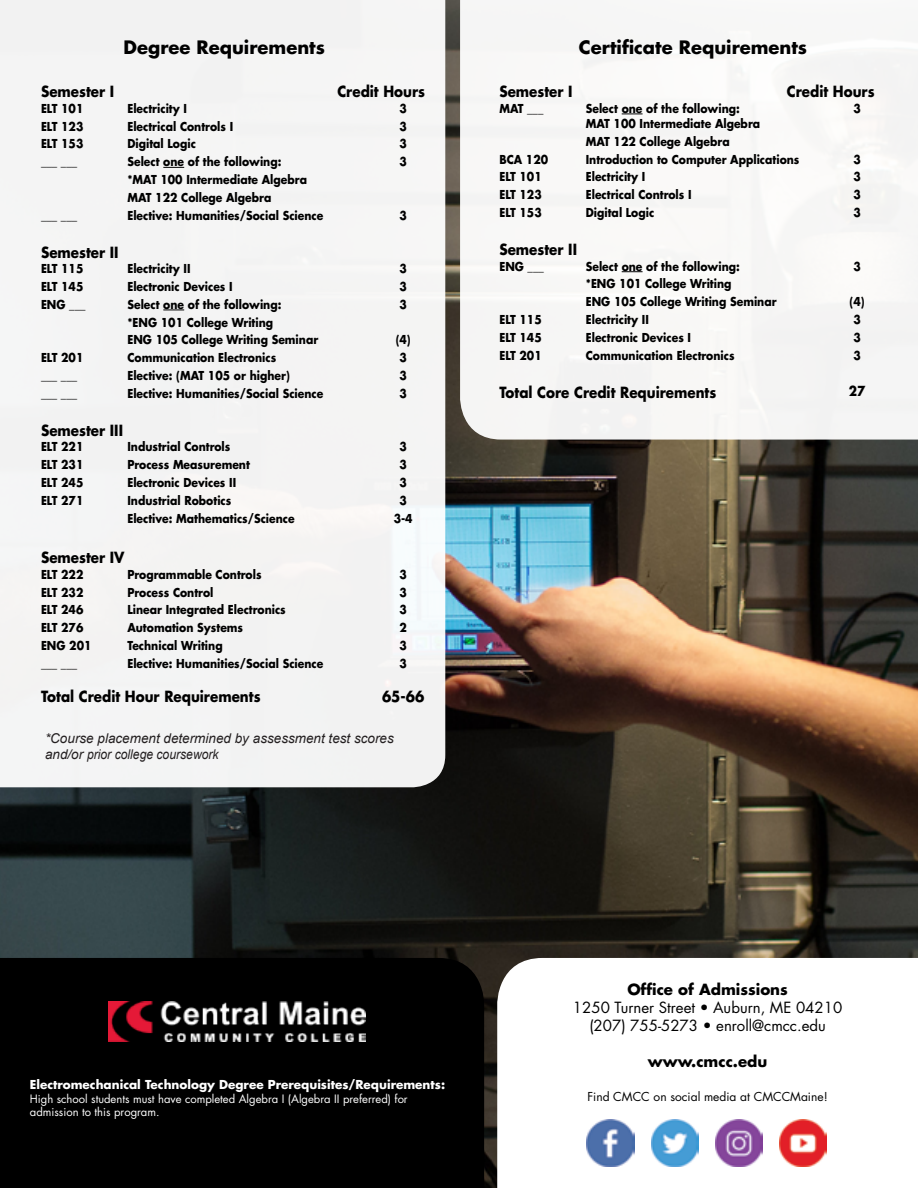
<style>
.page{position:relative;width:918px;height:1188px;background:#fff}
.page>*{position:absolute;margin:0;border:0;box-sizing:border-box;transform-origin:0 0}
.t1{font:700 18px "Futura LT";color:#000}
.Semester_Header{font:700 15px "Futura LT";color:#000;scale:.9 1}
.t2{font:15px "Futura LT";color:#000}
.Semester_Header-2{font:700 15px "Futura LT";color:#000}
.Subheading_Text{font:italic 13.5px/16.2px "Arial";color:#231f20}
.Semester_Header-3{font:700 13.5px "Futura LT";color:#000;scale:.9 1}
.Table_Text{font:700 12px "Futura LT";color:#000;scale:.9 1}
.t3{font:700 12px "Futura LT";color:#fff}
.t4{font:12px "Futura LT";color:#000}
.t5{font:11.25px/13.5px "Futura LT";color:#fff}
</style>
<div class="page">
<img style="left:0;top:0;width:918px;height:1188px">
<div style="left:0;top:0;width:445px;height:787px;background:#f4f4f3"></div>
<div style="left:0;top:958px;width:484px;height:230px;background:#000"></div>
<svg style="left:497px;top:958px;width:421px;height:230px"></svg>
<img style="left:587px;top:1119px;width:47px;height:48px">
<img style="left:651px;top:1119px;width:47px;height:48px">
<img style="left:715px;top:1119px;width:48px;height:48px">
<img style="left:780px;top:1119px;width:47px;height:48px">
<img style="left:109px;top:1001px;width:257px;height:41px">
<div style="left:460px;top:0;width:458px;height:440px;background:#f7f7f6"></div>
<svg style="left:622px;top:114px;width:21px;height:1px"></svg>
<svg style="left:622px;top:271px;width:21px;height:1px"></svg>
<svg style="left:163px;top:167px;width:21px;height:1px"></svg>
<svg style="left:163px;top:310px;width:21px;height:1px"></svg>
<p class="t1" style="left:124px;top:35px;width:203px">Degree Requirements</p>
<p class="t1" style="left:579px;top:35px;width:230px">Certificate Requirements</p>
<p class="Semester_Header" style="left:499px;top:82px;width:83px">Semester I</p>
<p class="Semester_Header" style="left:787px;top:82px;width:99px">Credit Hours</p>
<p class="Table_Text" style="left:499px;top:100px;width:50px">MAT ___</p>
<p class="Table_Text" style="left:586px;top:100px;width:173px">Select one of the following:</p>
<p class="Table_Text" style="left:853px;top:100px;width:10px">3</p>
<p class="Table_Text" style="left:586px;top:115px;width:195px">MAT 100 Intermediate Algebra</p>
<p class="Table_Text" style="left:586px;top:133px;width:162px">MAT 122 College Algebra</p>
<p class="Table_Text" style="left:499px;top:151px;width:56px">BCA 120</p>
<p class="Table_Text" style="left:586px;top:151px;width:239px">Introduction to Computer Applications</p>
<p class="Table_Text" style="left:853px;top:151px;width:10px">3</p>
<p class="Table_Text" style="left:499px;top:169px;width:49px">ELT 101</p>
<p class="Table_Text" style="left:586px;top:169px;width:68px">Electricity I</p>
<p class="Table_Text" style="left:853px;top:169px;width:10px">3</p>
<p class="Table_Text" style="left:499px;top:187px;width:49px">ELT 123</p>
<p class="Table_Text" style="left:586px;top:187px;width:119px">Electrical Controls I</p>
<p class="Table_Text" style="left:853px;top:187px;width:10px">3</p>
<p class="Table_Text" style="left:499px;top:205px;width:49px">ELT 153</p>
<p class="Table_Text" style="left:586px;top:205px;width:78px">Digital Logic</p>
<p class="Table_Text" style="left:853px;top:205px;width:10px">3</p>
<p class="Semester_Header" style="left:499px;top:240px;width:88px">Semester II</p>
<p class="Table_Text" style="left:499px;top:258px;width:51px">ENG ___</p>
<p class="Table_Text" style="left:586px;top:258px;width:173px">Select one of the following:</p>
<p class="Table_Text" style="left:853px;top:258px;width:10px">3</p>
<p class="Table_Text" style="left:586px;top:276px;width:163px">*ENG 101 College Writing</p>
<p class="Table_Text" style="left:586px;top:294px;width:214px">ENG 105 College Writing Seminar</p>
<p class="Table_Text" style="left:850px;top:294px;width:18px">(4)</p>
<p class="Table_Text" style="left:499px;top:312px;width:49px">ELT 115</p>
<p class="Table_Text" style="left:586px;top:312px;width:72px">Electricity II</p>
<p class="Table_Text" style="left:853px;top:312px;width:10px">3</p>
<p class="Table_Text" style="left:499px;top:329px;width:49px">ELT 145</p>
<p class="Table_Text" style="left:586px;top:329px;width:119px">Electronic Devices I</p>
<p class="Table_Text" style="left:853px;top:329px;width:10px">3</p>
<p class="Table_Text" style="left:499px;top:347px;width:49px">ELT 201</p>
<p class="Table_Text" style="left:586px;top:347px;width:167px">Communication Electronics</p>
<p class="Table_Text" style="left:853px;top:347px;width:10px">3</p>
<p class="Semester_Header" style="left:499px;top:382px;width:243px">Total Core Credit Requirements</p>
<p class="Semester_Header-3" style="left:849px;top:382px;width:20px">27</p>
<p class="Semester_Header" style="left:41px;top:82px;width:83px">Semester I</p>
<p class="Semester_Header" style="left:337px;top:82px;width:99px">Credit Hours</p>
<p class="Table_Text" style="left:41px;top:100px;width:49px">ELT 101</p>
<p class="Table_Text" style="left:127px;top:100px;width:68px">Electricity I</p>
<p class="Table_Text" style="left:399px;top:100px;width:10px">3</p>
<p class="Table_Text" style="left:41px;top:118px;width:49px">ELT 123</p>
<p class="Table_Text" style="left:127px;top:118px;width:119px">Electrical Controls I</p>
<p class="Table_Text" style="left:399px;top:118px;width:10px">3</p>
<p class="Table_Text" style="left:41px;top:136px;width:49px">ELT 153</p>
<p class="Table_Text" style="left:127px;top:136px;width:78px">Digital Logic</p>
<p class="Table_Text" style="left:399px;top:136px;width:10px">3</p>
<p class="Table_Text" style="left:41px;top:154px;width:42px">___ ___</p>
<p class="Table_Text" style="left:127px;top:154px;width:173px">Select one of the following:</p>
<p class="Table_Text" style="left:399px;top:154px;width:10px">3</p>
<p class="Table_Text" style="left:127px;top:172px;width:201px">*MAT 100 Intermediate Algebra</p>
<p class="Table_Text" style="left:127px;top:189px;width:162px">MAT 122 College Algebra</p>
<p class="Table_Text" style="left:41px;top:207px;width:42px">___ ___</p>
<p class="Table_Text" style="left:127px;top:207px;width:219px">Elective: Humanities/Social Science</p>
<p class="Table_Text" style="left:399px;top:207px;width:10px">3</p>
<p class="Semester_Header" style="left:41px;top:242px;width:88px">Semester II</p>
<p class="Table_Text" style="left:41px;top:261px;width:49px">ELT 115</p>
<p class="Table_Text" style="left:127px;top:261px;width:72px">Electricity II</p>
<p class="Table_Text" style="left:399px;top:261px;width:10px">3</p>
<p class="Table_Text" style="left:41px;top:278px;width:49px">ELT 145</p>
<p class="Table_Text" style="left:127px;top:278px;width:119px">Electronic Devices I</p>
<p class="Table_Text" style="left:399px;top:278px;width:10px">3</p>
<p class="Table_Text" style="left:41px;top:296px;width:51px">ENG ___</p>
<p class="Table_Text" style="left:127px;top:296px;width:173px">Select one of the following:</p>
<p class="Table_Text" style="left:399px;top:296px;width:10px">3</p>
<p class="Table_Text" style="left:127px;top:314px;width:163px">*ENG 101 College Writing</p>
<p class="Table_Text" style="left:127px;top:332px;width:214px">ENG 105 College Writing Seminar</p>
<p class="Table_Text" style="left:396px;top:332px;width:18px">(4)</p>
<p class="Table_Text" style="left:41px;top:350px;width:49px">ELT 201</p>
<p class="Table_Text" style="left:127px;top:350px;width:167px">Communication Electronics</p>
<p class="Table_Text" style="left:399px;top:350px;width:10px">3</p>
<p class="Table_Text" style="left:41px;top:368px;width:42px">___ ___</p>
<p class="Table_Text" style="left:127px;top:368px;width:182px">Elective: (MAT 105 or higher)</p>
<p class="Table_Text" style="left:399px;top:368px;width:10px">3</p>
<p class="Table_Text" style="left:41px;top:385px;width:42px">___ ___</p>
<p class="Table_Text" style="left:127px;top:385px;width:219px">Elective: Humanities/Social Science</p>
<p class="Table_Text" style="left:399px;top:385px;width:10px">3</p>
<p class="Semester_Header" style="left:41px;top:420px;width:93px">Semester III</p>
<p class="Table_Text" style="left:41px;top:439px;width:49px">ELT 221</p>
<p class="Table_Text" style="left:127px;top:439px;width:116px">Industrial Controls</p>
<p class="Table_Text" style="left:399px;top:439px;width:10px">3</p>
<p class="Table_Text" style="left:41px;top:457px;width:49px">ELT 231</p>
<p class="Table_Text" style="left:127px;top:457px;width:138px">Process Measurement</p>
<p class="Table_Text" style="left:399px;top:457px;width:10px">3</p>
<p class="Table_Text" style="left:41px;top:474px;width:49px">ELT 245</p>
<p class="Table_Text" style="left:127px;top:474px;width:122px">Electronic Devices II</p>
<p class="Table_Text" style="left:399px;top:474px;width:10px">3</p>
<p class="Table_Text" style="left:41px;top:492px;width:49px">ELT 271</p>
<p class="Table_Text" style="left:127px;top:492px;width:117px">Industrial Robotics</p>
<p class="Table_Text" style="left:399px;top:492px;width:10px">3</p>
<p class="Table_Text" style="left:127px;top:510px;width:187px">Elective: Mathematics/Science</p>
<p class="Table_Text" style="left:394px;top:510px;width:23px">3-4</p>
<p class="Semester_Header" style="left:41px;top:548px;width:94px">Semester IV</p>
<p class="Table_Text" style="left:41px;top:566px;width:49px">ELT 222</p>
<p class="Table_Text" style="left:127px;top:566px;width:151px">Programmable Controls</p>
<p class="Table_Text" style="left:399px;top:566px;width:10px">3</p>
<p class="Table_Text" style="left:41px;top:584px;width:49px">ELT 232</p>
<p class="Table_Text" style="left:127px;top:584px;width:97px">Process Control</p>
<p class="Table_Text" style="left:399px;top:584px;width:10px">3</p>
<p class="Table_Text" style="left:41px;top:602px;width:49px">ELT 246</p>
<p class="Table_Text" style="left:127px;top:602px;width:178px">Linear Integrated Electronics</p>
<p class="Table_Text" style="left:399px;top:602px;width:10px">3</p>
<p class="Table_Text" style="left:41px;top:620px;width:49px">ELT 276</p>
<p class="Table_Text" style="left:127px;top:620px;width:130px">Automation Systems</p>
<p class="Table_Text" style="left:399px;top:620px;width:10px">2</p>
<p class="Table_Text" style="left:41px;top:638px;width:58px">ENG 201</p>
<p class="Table_Text" style="left:127px;top:638px;width:107px">Technical Writing</p>
<p class="Table_Text" style="left:399px;top:638px;width:10px">3</p>
<p class="Table_Text" style="left:41px;top:655px;width:42px">___ ___</p>
<p class="Table_Text" style="left:127px;top:655px;width:219px">Elective: Humanities/Social Science</p>
<p class="Table_Text" style="left:399px;top:655px;width:10px">3</p>
<p class="Semester_Header" style="left:41px;top:686px;width:246px">Total Credit Hour Requirements</p>
<p class="Semester_Header" style="left:382px;top:686px;width:49px">65-66</p>
<p class="Subheading_Text" style="left:45px;top:730px;width:350px">*Course placement determined by assessment test scores and/or prior college coursework</p>
<p class="t3" style="left:30px;top:1077px;width:417px">Electromechanical Technology Degree Prerequisites/Requirements:</p>
<p class="t5" style="left:30px;top:1092px;width:379px">High school students must have completed Algebra I (Algebra II preferred) for admission to this program.</p>
<p class="Semester_Header-2" style="left:627px;top:979px;width:162px">Office of Admissions</p>
<p class="t2" style="left:573px;top:998px;width:271px">1250 Turner Street • Auburn, ME 04210</p>
<p class="t2" style="left:589px;top:1016px;width:238px">(207) 755-5273 • enroll@cmcc.edu</p>
<p class="Semester_Header-2" style="left:648px;top:1051px;width:121px">www.cmcc.edu</p>
<p class="t4" style="left:587px;top:1089px;width:242px">Find CMCC on social media at CMCCMaine!</p>
</div>
